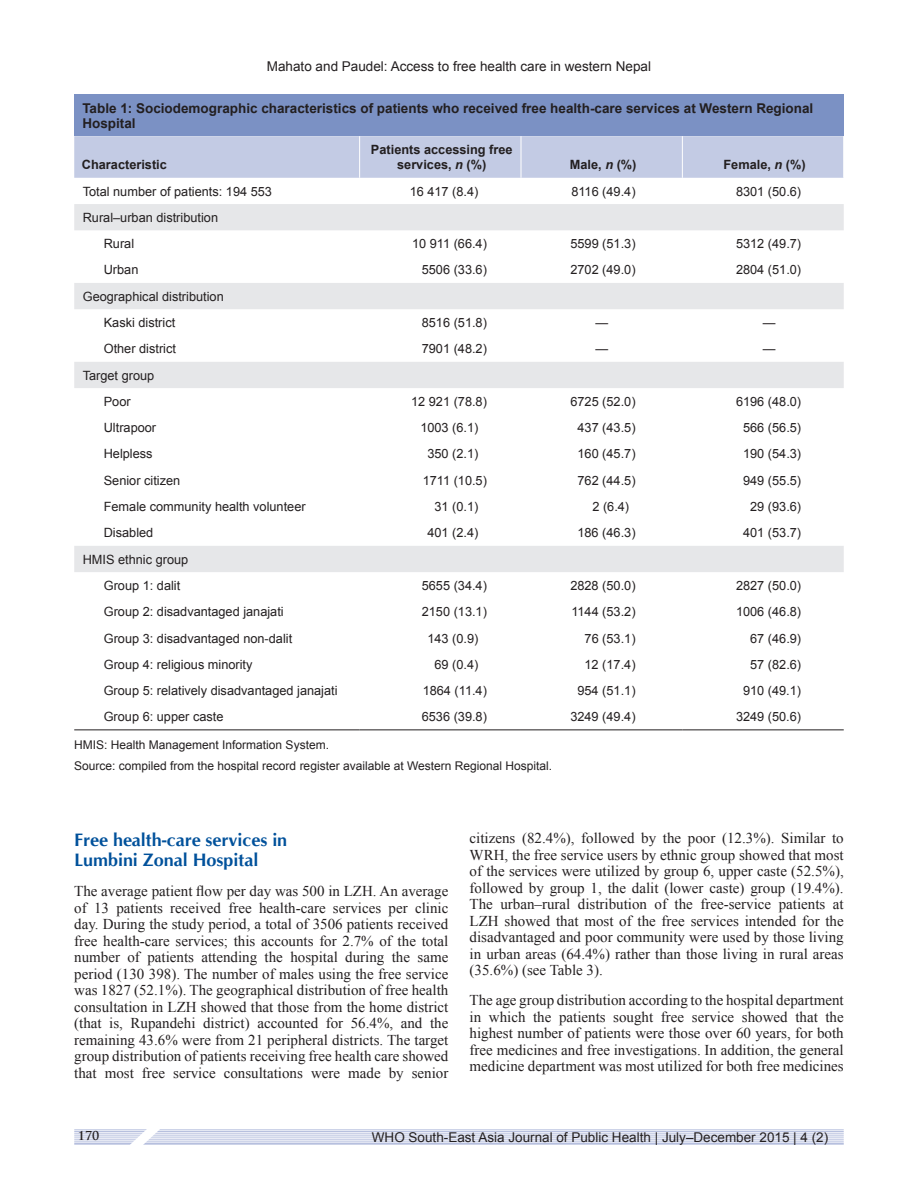
<style>
.page{position:relative;width:918px;height:1188px;background:#fff}
.page>*{position:absolute;margin:0;border:0;box-sizing:border-box;transform-origin:0 0}
.t1{font:700 18px/19.8px "CG Omega";color:#01519b}
.t2{font:15px/16.5px "Times New Roman";color:#231f20;text-align:justify}
.t3{font:13.5px "Arial";color:#231f20}
.t4{font:700 13.5px/14.9px "Arial";color:#231f20}
.t5{font:12.75px/26.2px "Arial";color:#231f20}
.t6{font:700 12.75px/15.3px "Arial";color:#231f20;text-align:center}
.t7{font:12px/20.7px "Arial";color:#231f20}
.t8{font:700 12px "Trajan Pro";color:#231f20}
.s1{font-style:italic}
</style>
<div class="page">
<hr style="left:74px;top:1130px;width:770px;height:1px;background:#b6bfde">
<hr style="left:74px;top:1131px;width:770px;height:1px;background:#b6bfde">
<hr style="left:74px;top:1133px;width:770px;height:1px;background:#b6bfde">
<hr style="left:74px;top:1135px;width:770px;height:1px;background:#b6bfde">
<hr style="left:74px;top:1137px;width:770px;height:1px;background:#b6bfde">
<hr style="left:74px;top:1139px;width:770px;height:1px;background:#b6bfde">
<hr style="left:74px;top:1141px;width:770px;height:1px;background:#b6bfde">
<hr style="left:74px;top:1143px;width:770px;height:2px;background:#b6bfde">
<svg style="left:116px;top:1129px;width:62px;height:16px"></svg>
<div style="left:74px;top:94px;width:770px;height:42px;background:#7b91c4"></div>
<div style="left:74px;top:136px;width:769px;height:42px;background:#c3cbe4"></div>
<svg style="left:74px;top:204px;width:770px;height:368px"></svg>
<hr style="left:359px;top:136px;width:1px;height:42px;background:#fff">
<hr style="left:521px;top:136px;width:1px;height:42px;background:#fff">
<hr style="left:682px;top:136px;width:1px;height:42px;background:#fff">
<hr style="left:74px;top:729px;width:286px;height:1px;background:#231f20">
<hr style="left:360px;top:729px;width:161px;height:1px;background:#231f20">
<hr style="left:521px;top:729px;width:161px;height:1px;background:#231f20">
<hr style="left:682px;top:729px;width:162px;height:1px;background:#231f20">
<p class="t3" style="left:267px;top:58px;width:386px">Mahato and Paudel: Access to free health care in western Nepal</p>
<p class="t4" style="left:82px;top:101px;width:733px">Table 1: Sociodemographic characteristics of patients who received free health-care services at Western Regional<br>Hospital</p>
<p class="t6" style="left:82px;top:158px;width:87px">Characteristic</p>
<p class="t6" style="left:371px;top:142px;width:143px">Patients accessing free services, <span class="s1">n</span> (%)</p>
<p class="t6" style="left:570px;top:158px;width:68px">Male, <span class="s1">n</span> (%)</p>
<p class="t6" style="left:723px;top:158px;width:84px">Female, <span class="s1">n</span> (%)</p>
<p class="t5" style="left:83px;top:178px;width:191px">Total number of patients: 194 553</p>
<p class="t5" style="left:410px;top:178px;width:70px">16 417 (8.4)</p>
<p class="t5" style="left:571px;top:178px;width:66px">8116 (49.4)</p>
<p class="t5" style="left:736px;top:178px;width:67px">8301 (50.6)</p>
<p class="t5" style="left:104px;top:204px;width:116px;text-indent:-21px">Rural–urban distribution<br>Rural</p>
<p class="t5" style="left:412px;top:231px;width:76px">10 911 (66.4)</p>
<p class="t5" style="left:570px;top:231px;width:67px">5599 (51.3)</p>
<p class="t5" style="left:736px;top:231px;width:67px">5312 (49.7)</p>
<p class="t5" style="left:104px;top:257px;width:36px">Urban</p>
<p class="t5" style="left:422px;top:257px;width:67px">5506 (33.6)</p>
<p class="t5" style="left:570px;top:257px;width:67px">2702 (49.0)</p>
<p class="t5" style="left:736px;top:257px;width:67px">2804 (51.0)</p>
<p class="t5" style="left:104px;top:283px;width:122px;text-indent:-21px">Geographical distribution<br>Kaski district</p>
<p class="t5" style="left:422px;top:310px;width:67px">8516 (51.8)</p>
<p class="t5" style="left:595px;top:310px;width:14px">—</p>
<p class="t5" style="left:763px;top:310px;width:14px">—</p>
<p class="t5" style="left:104px;top:336px;width:74px">Other district</p>
<p class="t5" style="left:422px;top:336px;width:67px">7901 (48.2)</p>
<p class="t5" style="left:595px;top:336px;width:14px">—</p>
<p class="t5" style="left:763px;top:336px;width:14px">—</p>
<p class="t5" style="left:83px;top:362px;width:73px;text-align:center">Target group<br>Poor</p>
<p class="t5" style="left:411px;top:388px;width:77px">12 921 (78.8)</p>
<p class="t5" style="left:570px;top:388px;width:67px">6725 (52.0)</p>
<p class="t5" style="left:736px;top:388px;width:67px">6196 (48.0)</p>
<p class="t5" style="left:104px;top:415px;width:54px">Ultrapoor</p>
<p class="t5" style="left:420px;top:415px;width:60px">1003 (6.1)</p>
<p class="t5" style="left:577px;top:415px;width:60px">437 (43.5)</p>
<p class="t5" style="left:743px;top:415px;width:60px">566 (56.5)</p>
<p class="t5" style="left:104px;top:441px;width:50px">Helpless</p>
<p class="t5" style="left:427px;top:441px;width:53px">350 (2.1)</p>
<p class="t5" style="left:577px;top:441px;width:60px">160 (45.7)</p>
<p class="t5" style="left:743px;top:441px;width:60px">190 (54.3)</p>
<p class="t5" style="left:104px;top:467px;width:78px">Senior citizen</p>
<p class="t5" style="left:423px;top:467px;width:66px">1711 (10.5)</p>
<p class="t5" style="left:577px;top:467px;width:60px">762 (44.5)</p>
<p class="t5" style="left:743px;top:467px;width:60px">949 (55.5)</p>
<p class="t5" style="left:104px;top:494px;width:203px">Female community health volunteer</p>
<p class="t5" style="left:435px;top:494px;width:45px">31 (0.1)</p>
<p class="t5" style="left:592px;top:494px;width:38px">2 (6.4)</p>
<p class="t5" style="left:750px;top:494px;width:53px">29 (93.6)</p>
<p class="t5" style="left:104px;top:520px;width:51px">Disabled</p>
<p class="t5" style="left:427px;top:520px;width:53px">401 (2.4)</p>
<p class="t5" style="left:577px;top:520px;width:60px">186 (46.3)</p>
<p class="t5" style="left:743px;top:520px;width:60px">401 (53.7)</p>
<p class="t5" style="left:104px;top:546px;width:86px;text-indent:-21px">HMIS ethnic group<br>Group 1: dalit</p>
<p class="t5" style="left:422px;top:572px;width:67px">5655 (34.4)</p>
<p class="t5" style="left:570px;top:572px;width:67px">2828 (50.0)</p>
<p class="t5" style="left:736px;top:572px;width:67px">2827 (50.0)</p>
<p class="t5" style="left:104px;top:599px;width:182px">Group 2: disadvantaged janajati</p>
<p class="t5" style="left:422px;top:599px;width:67px">2150 (13.1)</p>
<p class="t5" style="left:571px;top:599px;width:66px">1144 (53.2)</p>
<p class="t5" style="left:736px;top:599px;width:67px">1006 (46.8)</p>
<p class="t5" style="left:104px;top:625px;width:190px">Group 3: disadvantaged non-dalit</p>
<p class="t5" style="left:427px;top:625px;width:53px">143 (0.9)</p>
<p class="t5" style="left:585px;top:625px;width:53px">76 (53.1)</p>
<p class="t5" style="left:750px;top:625px;width:53px">67 (46.9)</p>
<p class="t5" style="left:104px;top:651px;width:150px">Group 4: religious minority</p>
<p class="t5" style="left:435px;top:651px;width:45px">69 (0.4)</p>
<p class="t5" style="left:585px;top:651px;width:53px">12 (17.4)</p>
<p class="t5" style="left:750px;top:651px;width:53px">57 (82.6)</p>
<p class="t5" style="left:104px;top:678px;width:235px">Group 5: relatively disadvantaged janajati</p>
<p class="t5" style="left:423px;top:678px;width:66px">1864 (11.4)</p>
<p class="t5" style="left:577px;top:678px;width:60px">954 (51.1)</p>
<p class="t5" style="left:743px;top:678px;width:60px">910 (49.1)</p>
<p class="t5" style="left:104px;top:704px;width:121px">Group 6: upper caste</p>
<p class="t5" style="left:422px;top:704px;width:67px">6536 (39.8)</p>
<p class="t5" style="left:570px;top:704px;width:67px">3249 (49.4)</p>
<p class="t5" style="left:736px;top:704px;width:67px">3249 (50.6)</p>
<p class="t7" style="left:74px;top:735px;width:479px">HMIS: Health Management Information System.<br>Source: compiled from the hospital record register available at Western Regional Hospital.</p>
<p class="t1" style="left:74px;top:830px;width:215px">Free health-care services in<br>Lumbini Zonal H ospital</p>
<p class="t2" style="left:74px;top:883px;width:376px">The average patient flow per day was 500 in LZH. An average of 13 patients received free health-care services per clinic day. During the study period, a total of 3506 patients received free health-care services; this accounts for 2.7% of the total number of patients attending the hospital during the same period (130 398). The number of males using the free service was 1827 (52.1%). The geographical distribution of free health consultation in LZH showed that those from the home district (that is, Rupandehi district) accounted for 56.4%, and the remaining 43.6% were from 21 peripheral districts. The target group distribution of patients receiving free health care showed that most free service consultations were made by senior</p>
<p class="t2" style="left:470px;top:830px;width:376px">citizens (82.4%), followed by the poor (12.3%). Similar to WRH, the free service users by ethnic group showed that most of the services were utilized by group 6, upper caste (52.5%), followed by group 1, the dalit (lower caste) group (19.4%).<br>The urban–rural distribution of the free-service patients at LZH showed that most of the free services intended for the disadvantaged and poor community were used by those living in urban areas (64.4%) rather than those living in rural areas (35.6%) (see Table 3).</p>
<p class="t2" style="left:470px;top:992px;width:376px">The age group distribution according to the hospital department in which the patients sought free service showed that the highest number of patients were those over 60 years, for both free medicines and free investigations. In addition, the general medicine department was most utilized for both free medicines</p>
<p class="t8" style="left:78px;top:1128px;width:23px">170</p>
<p class="t3" style="left:372px;top:1129px;width:458px">WHO South-East Asia Journal of Public Health | July–December 2015 | 4 (2)</p>
</div>
